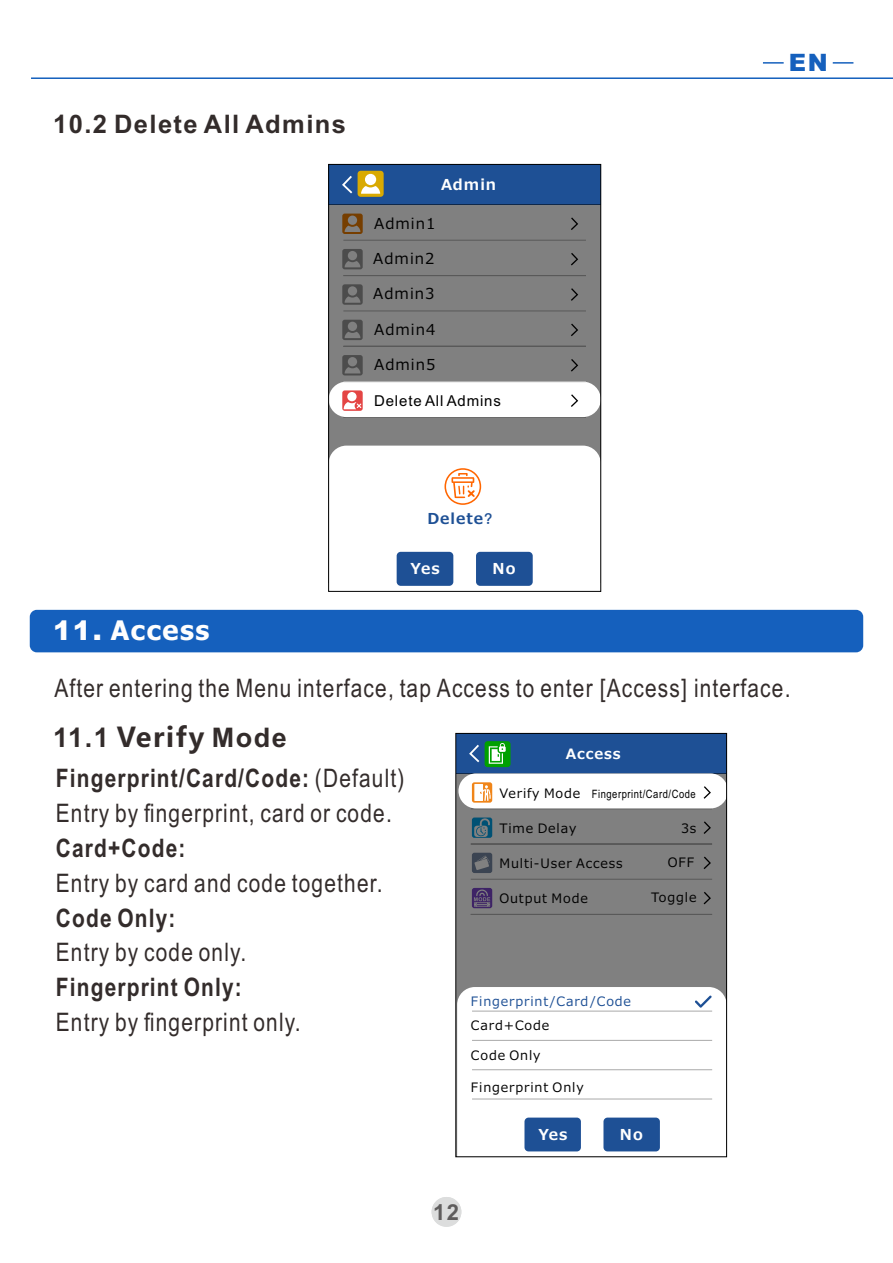
<style>
.page{position:relative;width:893px;height:1263px;background:#fff}
.page>*{position:absolute;margin:0;border:0;box-sizing:border-box;transform-origin:0 0}
.t1{font:700 27px "Arial";letter-spacing:.055em;color:#332c2b}
.t2{font:700 27px "Tahoma";letter-spacing:.06em;color:#fefefe}
.t3{font:25.5px/34.7px "Arial Narrow";letter-spacing:.045em;color:#332c2b}
.t4{font:700 25.5px "Arial Narrow";letter-spacing:.045em;color:#332c2b}
.t5{font:700 25.5px "Arial";letter-spacing:.055em;color:#332c2b}
.t6{font:900 24px "Arial";color:#1560bd}
.t7{font:700 22.05px "Arial";color:#5f5d5d}
.t8{font:15px "Meiryo";letter-spacing:.07em;color:#000}
.t9{font:15px "Arial";letter-spacing:.055em;color:#000}
.t10{font:700 15px "Meiryo";letter-spacing:.065em;color:#fff}
.t11{font:700 15px "Meiryo";letter-spacing:.065em;color:#1e5095}
.t12{font:700 14.25px "Meiryo";letter-spacing:.065em;color:#fff}
.t13{font:12.9px "Meiryo";letter-spacing:.07em;color:#000}
.t14{font:12.9px "Meiryo";letter-spacing:.07em;color:#1e5095}
.t15{font:11.55px "Arial Narrow";letter-spacing:.045em;color:#000}
.s1{font-family:"Ping Fang SC Bold";font-weight:400}
.s2{font-family:"Arial";font-weight:900}
.s3{font-family:"Microsoft Ya Hei"}
.s4{font-weight:700}
.s5{font-family:"Meiryo";font-size:12.9px}
</style>
<div class="page">
<div style="left:329px;top:164px;width:272px;height:41px;background:#1e5095"></div>
<svg style="left:342px;top:176px;width:10px;height:17px"></svg>
<div style="left:358px;top:171px;width:26px;height:26px;background:#d9aa02;border-radius:3px"></div>
<svg style="left:361px;top:174px;width:19px;height:20px"></svg>
<div style="left:329px;top:204px;width:272px;height:379px;background:#000;opacity:.5"></div>
<div style="left:329px;top:382px;width:272px;height:35px;background:#fff;border-radius:18px"></div>
<hr style="left:343px;top:381px;width:243px;height:1px;background:#b3b3b3">
<svg style="left:571px;top:394px;width:7px;height:13px"></svg>
<svg style="left:330px;top:446px;width:269px;height:140px"></svg>
<svg style="left:342px;top:390px;width:21px;height:21px"></svg>
<svg style="left:343px;top:392px;width:18px;height:17px"></svg>
<div style="left:397px;top:552px;width:56px;height:34px;background:#1e5095;border-radius:4px"></div>
<div style="left:476px;top:552px;width:57px;height:34px;background:#1e5095;border-radius:4px"></div>
<div style="left:328px;top:164px;width:273px;height:428px;border:1px solid #000"></div>
<hr style="left:31px;top:77px;width:862px;height:2px;background:#1560bd">
<hr style="left:833px;top:62px;width:20px;height:2px;background:#1560bd">
<hr style="left:763px;top:62px;width:21px;height:2px;background:#1560bd">
<div style="left:30px;top:610px;width:833px;height:42px;background:#1560bd;border-radius:7px"></div>
<div style="left:456px;top:733px;width:271px;height:41px;background:#1e5095"></div>
<svg style="left:469px;top:745px;width:10px;height:17px"></svg>
<div style="left:485px;top:741px;width:26px;height:26px;background:#00a000;border-radius:3px"></div>
<svg style="left:489px;top:743px;width:17px;height:21px"></svg>
<div style="left:456px;top:773px;width:270px;height:384px;background:#808080"></div>
<div style="left:458px;top:773px;width:270px;height:35px;background:#fff;border-radius:18px"></div>
<div style="left:457px;top:987px;width:268px;height:168px;background:#fff"></div>
<svg style="left:695px;top:995px;width:17px;height:13px"></svg>
<hr style="left:472px;top:1098px;width:240px;height:1px;background:#b3b3b3">
<hr style="left:472px;top:1069px;width:240px;height:1px;background:#b3b3b3">
<hr style="left:472px;top:1010px;width:240px;height:2px;background:#b3b3b3">
<hr style="left:472px;top:1040px;width:240px;height:1px;background:#b3b3b3">
<div style="left:472px;top:782px;width:20px;height:21px;background:#f08519;border-radius:2px"></div>
<svg style="left:474px;top:784px;width:17px;height:17px"></svg>
<svg style="left:704px;top:786px;width:7px;height:13px"></svg>
<div style="left:524px;top:1117px;width:57px;height:34px;background:#1e5095;border-radius:4px"></div>
<div style="left:603px;top:1117px;width:57px;height:34px;background:#1e5095;border-radius:4px"></div>
<div style="left:432px;top:1197px;width:29px;height:30px;background:#dcdddd;border-radius:50%"></div>
<div style="left:455px;top:733px;width:272px;height:424px;border:1px solid #000"></div>
<p class="t5" style="left:53px;top:114px;width:294px">10.2 Delete All Admins</p>
<p class="t10" style="left:441px;top:177px;width:57px">Admin</p>
<p class="t8" style="left:374px;top:216px;width:63px">Admin1</p>
<p class="t8" style="left:373px;top:251px;width:63px">Admin2</p>
<p class="t8" style="left:373px;top:286px;width:63px">Admin3</p>
<p class="t8" style="left:374px;top:322px;width:63px">Admin4</p>
<p class="t8" style="left:374px;top:357px;width:63px">Admin5</p>
<p class="t9" style="left:374px;top:395px;width:128px">Delete All Admins</p>
<p class="t11" style="left:427px;top:510px;width:66px">Delete<span class="s1">?</span></p>
<p class="t10" style="left:411px;top:561px;width:31px">Yes</p>
<p class="t10" style="left:492px;top:561px;width:24px">No</p>
<p class="t6" style="left:789px;top:54px;width:40px">EN</p>
<p class="t2" style="left:53px;top:619px;width:158px"><span class="s2">11.</span> Access</p>
<p class="t3" style="left:54px;top:673px;width:738px">After entering the Menu interface, tap Access to enter [Access] interface.</p>
<p class="t1" style="left:53px;top:728px;width:235px">11.1 <span class="s3">Verify</span> Mode</p>
<p class="t12" style="left:566px;top:746px;width:57px">Access</p>
<p class="t3" style="left:56px;top:763px;width:350px"><span class="s4">Fingerprint/Card/Code:</span> (Default)<br>Entry by fingerprint, card or code.</p>
<p class="t4" style="left:56px;top:838px;width:131px">Card+Code:</p>
<p class="t3" style="left:56px;top:868px;width:328px">Entry by card and code together.</p>
<p class="t4" style="left:56px;top:908px;width:121px">Code Only:</p>
<p class="t3" style="left:56px;top:937px;width:192px">Entry by code only.</p>
<p class="t4" style="left:56px;top:977px;width:187px">Fingerprint Only:</p>
<p class="t3" style="left:56px;top:1007px;width:246px">Entry by fingerprint only.</p>
<p class="t15" style="left:499px;top:789px;width:198px"><span class="s5">Verify Mode</span> Fingerprint/Card/Code</p>
<p class="t13" style="left:499px;top:821px;width:78px">Time Delay</p>
<p class="t13" style="left:681px;top:821px;width:17px">3s</p>
<p class="t13" style="left:499px;top:857px;width:125px">Multi-User Access</p>
<p class="t13" style="left:668px;top:856px;width:28px">OFF</p>
<p class="t13" style="left:499px;top:892px;width:90px">Output Mode</p>
<p class="t13" style="left:651px;top:891px;width:47px">Toggle</p>
<p class="t14" style="left:471px;top:994px;width:162px">Fingerprint/Card/Code</p>
<p class="t13" style="left:471px;top:1019px;width:80px">Card+Code</p>
<p class="t13" style="left:471px;top:1048px;width:71px">Code Only</p>
<p class="t13" style="left:471px;top:1080px;width:114px">Fingerprint Only</p>
<p class="t10" style="left:538px;top:1127px;width:31px">Yes</p>
<p class="t10" style="left:620px;top:1127px;width:24px">No</p>
<p class="t7" style="left:433px;top:1204px;width:27px">192</p>
</div>
